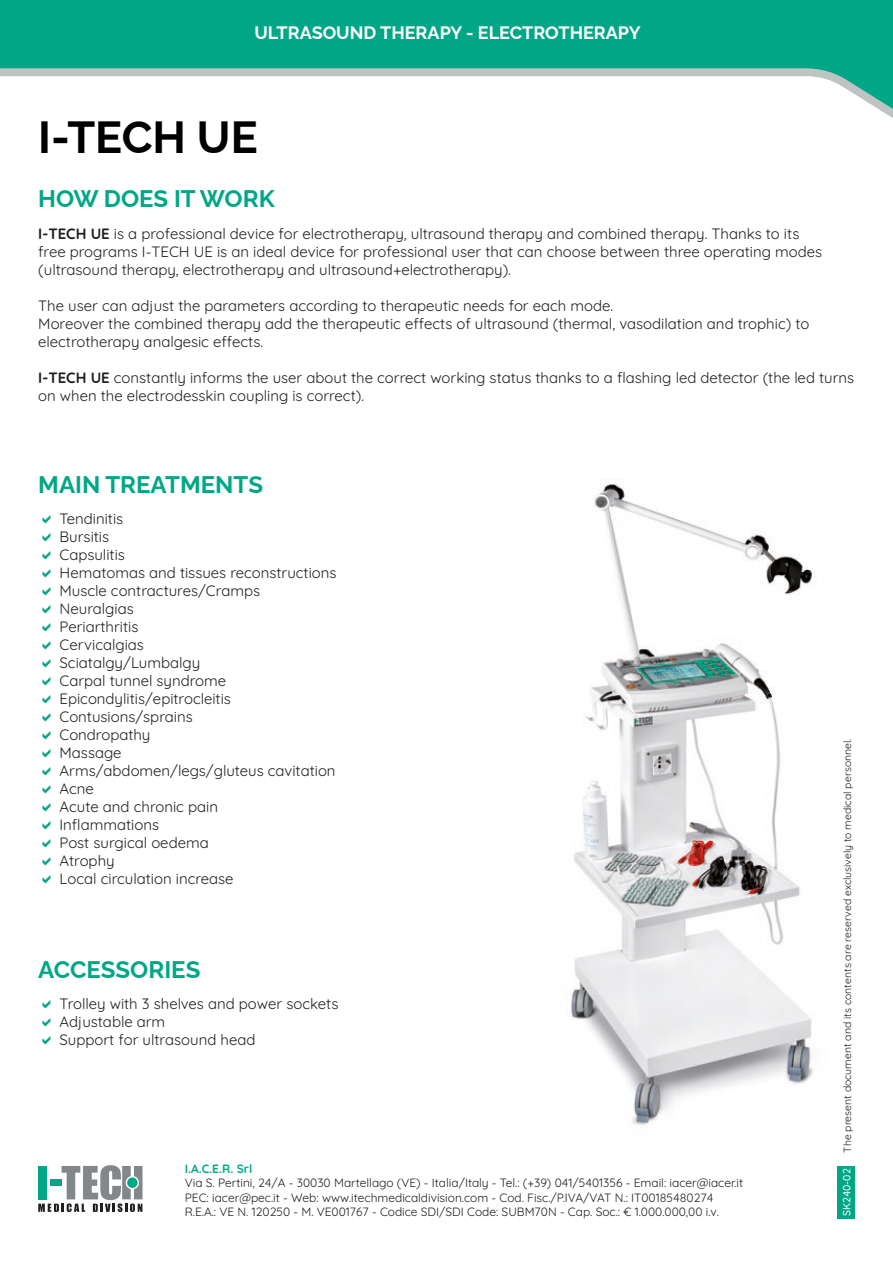
<style>
.page{position:relative;width:893px;height:1263px;background:#fff}
.page>*{position:absolute;margin:0;border:0;box-sizing:border-box;transform-origin:0 0}
.t1{font:700 45px "Raleway";color:#000001}
.t2{font:700 24px "Raleway";color:#00a786}
.t3{font:700 18px "Raleway";color:#fff}
.t4{font:15px/18px "Quicksand";color:#231f20}
.t5{font:12px "Quicksand";color:#231f20}
.t6{font:700 12px "Quicksand";color:#00a786}
.t7{font:10.5px "Quicksand";color:#231f20}
.t8{font:500 10.5px "Quicksand";color:#fff}
.s1{font-weight:700}
</style>
<div class="page">
<div style="left:0;top:0;width:893px;height:65px;background:#00a786"></div>
<svg style="left:38px;top:1165px;width:105px;height:47px"></svg>
<div style="left:837px;top:1166px;width:18px;height:53px;background:#00a786"></div>
<svg style="left:0;top:65px;width:893px;height:53px"></svg>
<img style="left:571px;top:483px;width:245px;height:643px">
<p class="t3" style="left:254px;top:18px;width:388px">ULTRASOUND THERAPY - ELECTROTHERAPY</p>
<p class="t1" style="left:38px;top:101px;width:221px">I-TECH UE</p>
<p class="t2" style="left:38px;top:179px;width:238px">HOW DOES IT WORK</p>
<p class="t4" style="left:38px;top:223px;width:785px"><span class="s1">I-TECH UE</span> is a professional device for electrotherapy, ultrasound therapy and combined therapy. Thanks to its free programs I-TECH UE is an ideal device for professional user that can choose between three operating modes (ultrasound therapy, electrotherapy and ultrasound+electrotherapy).</p>
<p class="t4" style="left:38px;top:295px;width:576px">The user can adjust the parameters according to therapeutic needs for each mode.</p>
<p class="t4" style="left:38px;top:313px;width:773px">Moreover the combined therapy add the therapeutic effects of ultrasound (thermal, vasodilation and trophic) to electrotherapy analgesic effects.</p>
<p class="t4" style="left:38px;top:367px;width:817px"><span class="s1">I-TECH UE</span> constantly informs the user about the correct working status thanks to a flashing led detector (the led turns on when the electrodesskin coupling is correct).</p>
<p class="t2" style="left:38px;top:466px;width:226px">MAIN TREATMENTS</p>
<p class="t4" style="left:60px;top:508px;width:65px">Tendinitis</p>
<p class="t4" style="left:60px;top:526px;width:51px">Bursitis</p>
<p class="t4" style="left:60px;top:544px;width:67px">Capsulitis</p>
<p class="t4" style="left:60px;top:562px;width:278px">Hematomas and tissues reconstructions</p>
<p class="t4" style="left:60px;top:580px;width:202px">Muscle contractures/Cramps</p>
<p class="t4" style="left:60px;top:598px;width:76px">Neuralgias</p>
<p class="t4" style="left:60px;top:616px;width:80px">Periarthritis</p>
<p class="t4" style="left:60px;top:634px;width:86px">Cervicalgias</p>
<p class="t4" style="left:60px;top:652px;width:142px">Sciatalgy/Lumbalgy</p>
<p class="t4" style="left:60px;top:670px;width:168px">Carpal tunnel syndrome</p>
<p class="t4" style="left:60px;top:688px;width:173px">Epicondylitis/epitrocleitis</p>
<p class="t4" style="left:60px;top:706px;width:135px">Contusions/sprains</p>
<p class="t4" style="left:60px;top:724px;width:92px">Condropathy</p>
<p class="t4" style="left:60px;top:742px;width:63px">Massage</p>
<p class="t4" style="left:60px;top:760px;width:278px">Arms/abdomen/legs/gluteus cavitation</p>
<p class="t4" style="left:60px;top:778px;width:36px">Acne</p>
<p class="t4" style="left:60px;top:796px;width:160px">Acute and chronic pain</p>
<p class="t4" style="left:60px;top:814px;width:101px">Inflammations</p>
<p class="t4" style="left:60px;top:832px;width:151px">Post surgical oedema</p>
<p class="t4" style="left:60px;top:850px;width:57px">Atrophy</p>
<p class="t4" style="left:60px;top:868px;width:176px">Local circulation increase</p>
<p class="t2" style="left:38px;top:951px;width:164px">ACCESSORIES</p>
<p class="t4" style="left:60px;top:993px;width:280px">Trolley with 3 shelves and power sockets</p>
<p class="t4" style="left:60px;top:1011px;width:107px">Adjustable arm</p>
<p class="t4" style="left:60px;top:1029px;width:197px">Support for ultrasound head</p>
<p class="t6" style="left:185px;top:1159px;width:69px">I.A.C.E.R. Srl</p>
<p class="t5" style="left:185px;top:1174px;width:560px">Via S. Pertini, 24/A - 30030 Martellago (VE) - Italia/Italy - Tel.: (+39) 041/5401356 - Email: iacer@iacer.it</p>
<p class="t5" style="left:185px;top:1188px;width:530px">PEC: iacer@pec.it - Web: www.itechmedicaldivision.com - Cod. Fisc./P.IVA/VAT N.: IT00185480274</p>
<p class="t5" style="left:185px;top:1202px;width:536px">R.E.A.: VE N. 120250 - M. VE001767 - Codice SDI/SDI Code: SUBM70N - Cap. Soc.: € 1.000.000,00 i.v.</p>
<p class="t7" style="left:839px;top:1153px;width:415px;rotate:-90deg">The present document and its contents are reserved exclusively to medical personnel.</p>
<p class="t8" style="left:838px;top:1216px;width:49px;rotate:-90deg">SK240-02</p>
</div>
